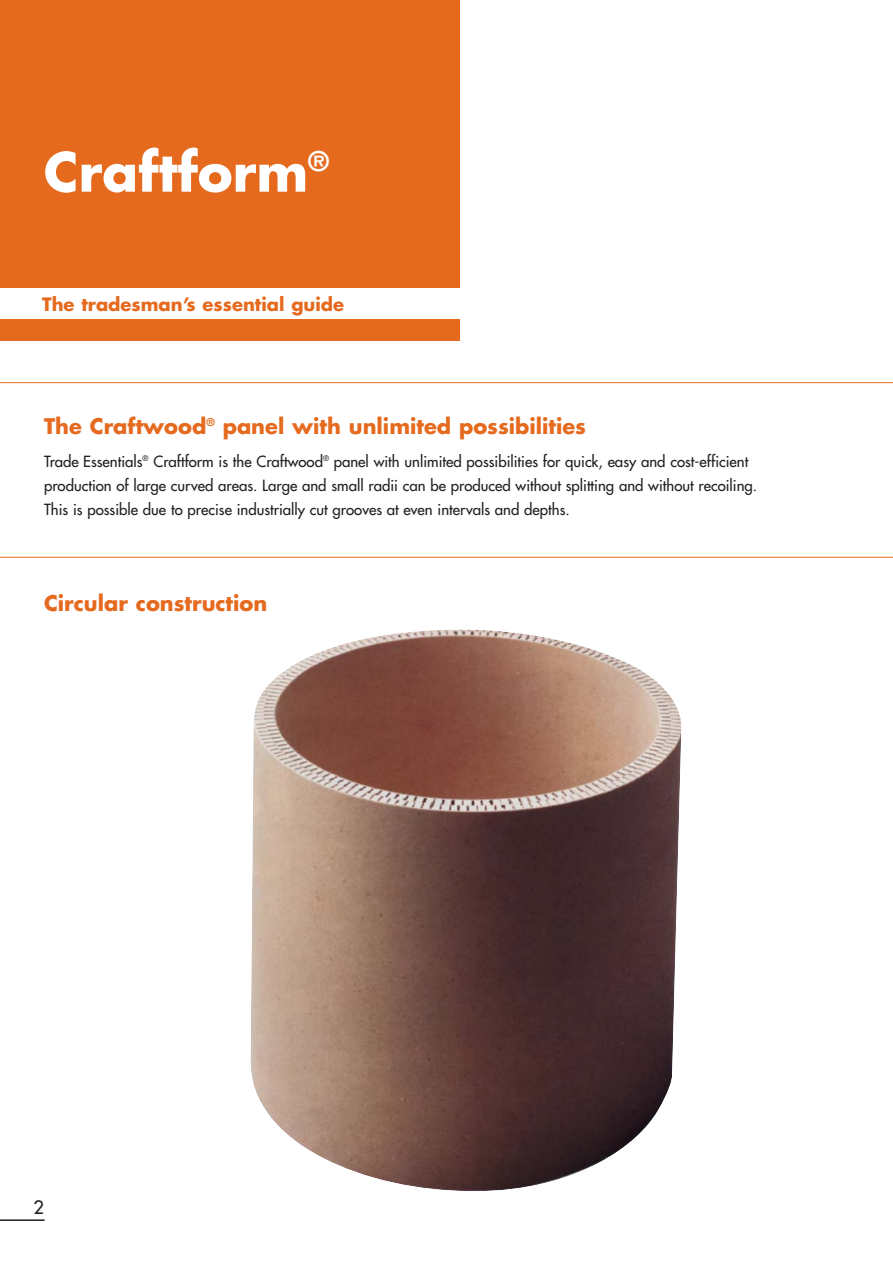
<style>
.page{position:relative;width:893px;height:1263px;background:#fff}
.page>*{position:absolute;margin:0;border:0;box-sizing:border-box;transform-origin:0 0}
.t1{font:700 52.5px "Futura";color:#fff}
.t2{font:700 21px "Futura";color:#e56a1e}
.t3{font:700 18px "Futura";color:#e56a1e}
.t4{font:18px "Futura";color:#231f1f}
.t5{font:15px/24px "Futura";color:#231f1f}
</style>
<div class="page">
<img style="left:250px;top:629px;width:432px;height:562px">
<hr style="left:0;top:1219px;width:45px;height:2px;background:#231f1f">
<div style="left:0;top:0;width:459px;height:340px;background:#e56a1e"></div>
<div style="left:0;top:289px;width:459px;height:30px;background:#fff"></div>
<hr style="left:0;top:382px;width:892px;height:1px;background:#e56a1e">
<hr style="left:0;top:557px;width:892px;height:1px;background:#e56a1e">
<h1 class="t1" style="left:44px;top:148px;width:287px">Craftform<sup>®</sup></h1>
<p class="t3" style="left:42px;top:296px;width:303px">The tradesman’s essential guide</p>
<h2 class="t2" style="left:44px;top:417px;width:543px">The Craftwood<sup>®</sup> panel with unlimited possibilities</h2>
<p class="t5" style="left:44px;top:450px;width:714px">Trade Essentials<sup>®</sup> Craftform is the Craftwood<sup>®</sup> panel with unlimited possibilities for quick, easy and cost-efficient production of large curved areas. Large and small radii can be produced without splitting and without recoiling.<br>This is possible due to precise industrially cut grooves at even intervals and depths.</p>
<h2 class="t2" style="left:44px;top:594px;width:225px">Circular construction</h2>
<p class="t4" style="left:34px;top:1199px;width:12px">2</p>
</div>
